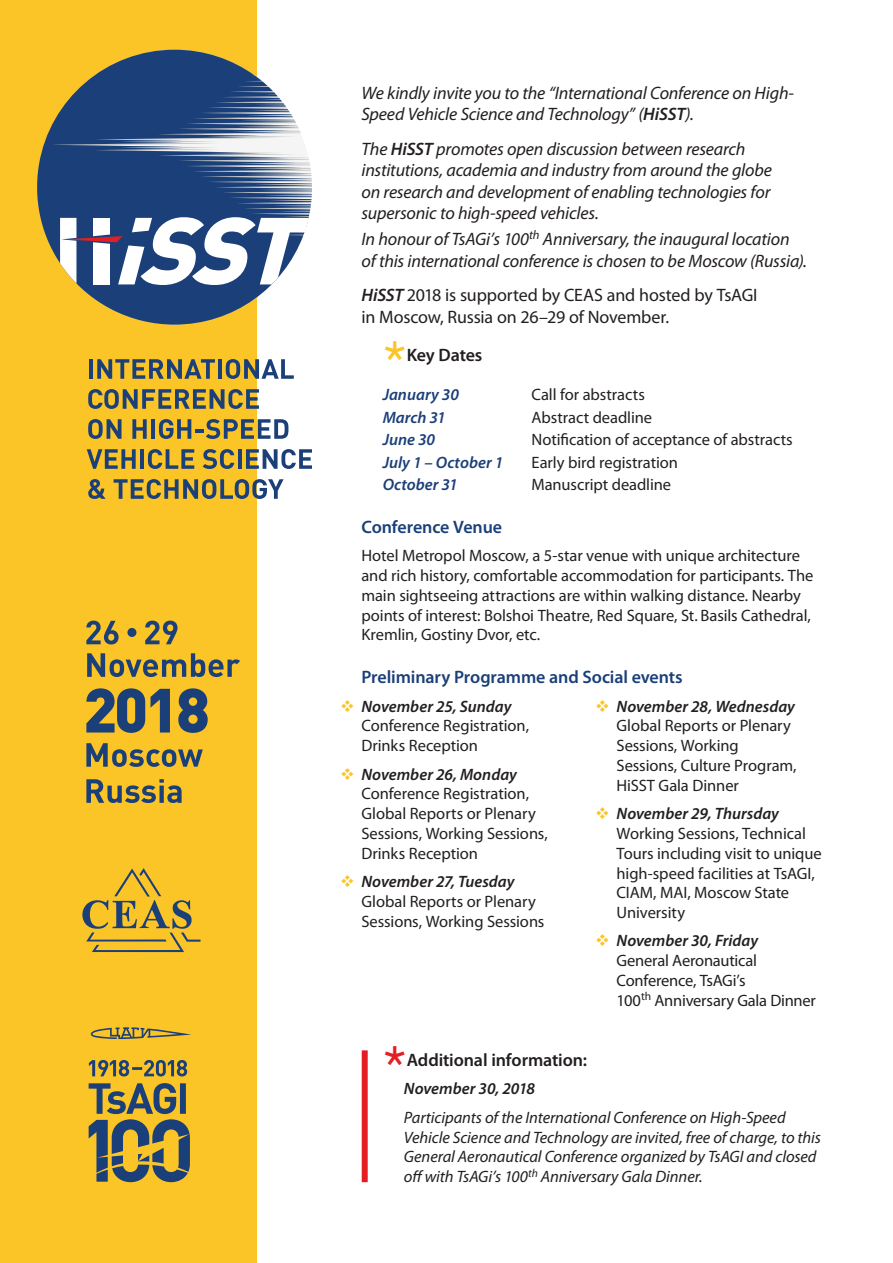
<style>
.page{position:relative;width:893px;height:1263px;background:#fff}
.page>*{position:absolute;margin:0;border:0;box-sizing:border-box;transform-origin:0 0}
.Announcement{font:italic 18px/21.6px "Myriad Pro";letter-spacing:-.01em;color:#231f20}
.Announcement-2{font:18px/21.6px "Myriad Pro";letter-spacing:-.01em;color:#231f20}
.t1{font:600 18px "Myriad Pro";letter-spacing:-.005em;color:#1b3f78}
.Add_mark{font:600 18px "Myriad Pro";letter-spacing:-.005em;color:#231f20}
.mark_position{font:600 18px "Myriad Pro";letter-spacing:-.015em;color:#231f20}
.program_list{font:16.5px/19.8px "Myriad Pro";letter-spacing:-.005em;color:#231f20}
.main_text{font:16.5px/19.8px "Myriad Pro";letter-spacing:-.005em;color:#231f20}
.main_text-2{font:italic 16.5px/19.8px "Myriad Pro";letter-spacing:-.005em;color:#231f20}
.program_date{font:italic 600 16.5px "Myriad Pro";color:#231f20}
.Key_date{font:16.5px "Myriad Pro";letter-spacing:-.005em;color:#231f20}
.Key_date-2{font:italic 600 16.5px "Myriad Pro";color:#1b3f78}
.main_text-3{font:italic 600 16.5px "Myriad Pro";letter-spacing:-.01em;color:#231f20}
.s1{font-weight:600}
.s2{font-weight:600;font-style:italic}
</style>
<div class="page">
<div style="left:0;top:0;width:257px;height:1263px;background:#fbc528"></div>
<svg style="left:178px;top:688px;width:30px;height:45px"></svg>
<svg style="left:86px;top:621px;width:33px;height:23px"></svg>
<svg style="left:145px;top:621px;width:33px;height:23px"></svg>
<svg style="left:87px;top:653px;width:153px;height:24px"></svg>
<svg style="left:86px;top:688px;width:59px;height:45px"></svg>
<svg style="left:151px;top:689px;width:19px;height:43px"></svg>
<div style="left:127px;top:628px;width:9px;height:9px;background:#1b3f78;border-radius:50%"></div>
<svg style="left:86px;top:743px;width:117px;height:24px"></svg>
<svg style="left:86px;top:779px;width:96px;height:24px"></svg>
<svg style="left:89px;top:1060px;width:101px;height:122px"></svg>
<svg style="left:91px;top:1027px;width:100px;height:12px"></svg>
<svg style="left:82px;top:868px;width:119px;height:84px"></svg>
<hr style="left:218px;top:359px;width:4px;height:20px;background:#1b3f78">
<svg style="left:226px;top:359px;width:68px;height:20px"></svg>
<svg style="left:203px;top:449px;width:31px;height:20px"></svg>
<hr style="left:238px;top:449px;width:3px;height:20px;background:#1b3f78">
<svg style="left:246px;top:449px;width:66px;height:20px"></svg>
<hr style="left:89px;top:359px;width:4px;height:20px;background:#1b3f78">
<svg style="left:97px;top:359px;width:118px;height:20px"></svg>
<svg style="left:88px;top:389px;width:171px;height:20px"></svg>
<svg style="left:88px;top:419px;width:34px;height:20px"></svg>
<svg style="left:132px;top:419px;width:15px;height:20px"></svg>
<hr style="left:151px;top:419px;width:4px;height:20px;background:#1b3f78">
<svg style="left:159px;top:419px;width:130px;height:20px"></svg>
<svg style="left:87px;top:449px;width:49px;height:20px"></svg>
<hr style="left:140px;top:449px;width:4px;height:20px;background:#1b3f78">
<svg style="left:148px;top:449px;width:46px;height:20px"></svg>
<svg style="left:88px;top:479px;width:18px;height:20px"></svg>
<svg style="left:114px;top:479px;width:170px;height:20px"></svg>
<svg style="left:37px;top:50px;width:275px;height:275px;fill:#1b3f78"></svg>
<svg style="left:60px;top:217px;width:249px;height:68px"></svg>
<div style="left:362px;top:1050px;width:6px;height:132px;background:#e31f24"></div>
<p class="Announcement" style="left:361px;top:81px;width:434px">We kindly invite you to the “International Conference on High-<br>Speed Vehicle Science and Technology” (<span class="s1">HiSST</span>).</p>
<p class="Announcement" style="left:361px;top:137px;width:412px">The <span class="s1">HiSST</span> promotes open discussion between research institutions, academia and industry from around the globe on research and development of enabling technologies for supersonic to high-speed vehicles.</p>
<p class="Announcement" style="left:361px;top:228px;width:447px">In honour of TsAGi’s 100<sup>th</sup> Anniversary, the inaugural location of this international conference is chosen to be Moscow (Russia).</p>
<p class="Announcement-2" style="left:361px;top:284px;width:398px"><span class="s2">HiSST</span> 2018 is supported by CEAS and hosted by TsAGI in Moscow, Russia on 26–29 of November.</p>
<p class="mark_position" style="left:407px;top:344px;width:77px">Key Dates</p>
<p class="Key_date-2" style="left:383px;top:384px;width:78px">January 30</p>
<p class="Key_date" style="left:531px;top:384px;width:115px">Call for abstracts</p>
<p class="Key_date-2" style="left:383px;top:407px;width:65px">March 31</p>
<p class="Key_date" style="left:531px;top:407px;width:122px">Abstract deadline</p>
<p class="Key_date-2" style="left:383px;top:429px;width:54px">June 30</p>
<p class="Key_date" style="left:531px;top:429px;width:263px">Notification of acceptance of abstracts</p>
<p class="Key_date-2" style="left:383px;top:452px;width:122px">July 1 – October 1</p>
<p class="Key_date" style="left:531px;top:452px;width:148px">Early bird registration</p>
<p class="Key_date-2" style="left:383px;top:474px;width:77px">October 31</p>
<p class="Key_date" style="left:531px;top:474px;width:141px">Manuscript deadline</p>
<p class="t1" style="left:361px;top:515px;width:142px">Conference Venue</p>
<p class="main_text" style="left:361px;top:546px;width:454px">Hotel Metropol Moscow, a 5-star venue with unique architecture and rich history, comfortable accommodation for participants. The main sightseeing attractions are within walking distance. Nearby points of interest: Bolshoi Theatre, Red Square, St. Basils Cathedral, Kremlin, Gostiny Dvor, etc.</p>
<p class="t1" style="left:361px;top:666px;width:323px">Preliminary Programme and Social events</p>
<p class="program_date" style="left:361px;top:696px;width:152px">November 25, Sunday</p>
<p class="program_list" style="left:361px;top:716px;width:169px">Conference Registration,<br>Drinks Reception</p>
<p class="program_date" style="left:361px;top:763px;width:157px">November 26, Monday</p>
<p class="program_list" style="left:361px;top:784px;width:188px">Conference Registration,<br>Global Reports or Plenary<br>Sessions, Working Sessions,<br>Drinks Reception</p>
<p class="program_date" style="left:361px;top:871px;width:155px">November 27, Tuesday</p>
<p class="program_list" style="left:361px;top:891px;width:185px">Global Reports or Plenary<br>Sessions, Working Sessions</p>
<p class="program_date" style="left:617px;top:696px;width:180px">November 28, Wednesday</p>
<p class="program_list" style="left:617px;top:716px;width:182px">Global Reports or Plenary<br>Sessions, Working<br>Sessions, Culture Program,<br>HiSST Gala Dinner</p>
<p class="program_date" style="left:617px;top:803px;width:164px">November 29, Thursday</p>
<p class="program_list" style="left:617px;top:823px;width:207px">Working Sessions, Technical<br>Tours including visit to unique high-speed facilities at TsAGI,<br>CIAM, MAI, Moscow State<br>University</p>
<p class="program_date" style="left:617px;top:930px;width:143px">November 30, Friday</p>
<p class="program_list" style="left:617px;top:950px;width:201px">General Aeronautical<br>Conference, TsAGi’s<br>100<sup>th</sup> Anniversary Gala Dinner</p>
<p class="Add_mark" style="left:407px;top:1049px;width:182px">Additional information:</p>
<p class="main_text-3" style="left:404px;top:1078px;width:132px">November 30, 2018</p>
<p class="main_text-2" style="left:404px;top:1107px;width:418px">Participants of the International Conference on High-Speed Vehicle Science and Technology are invited, free of charge, to this General Aeronautical Conference organized by TsAGI and closed off with TsAGi’s 100<sup>th</sup> Anniversary Gala Dinner.</p>
</div>
